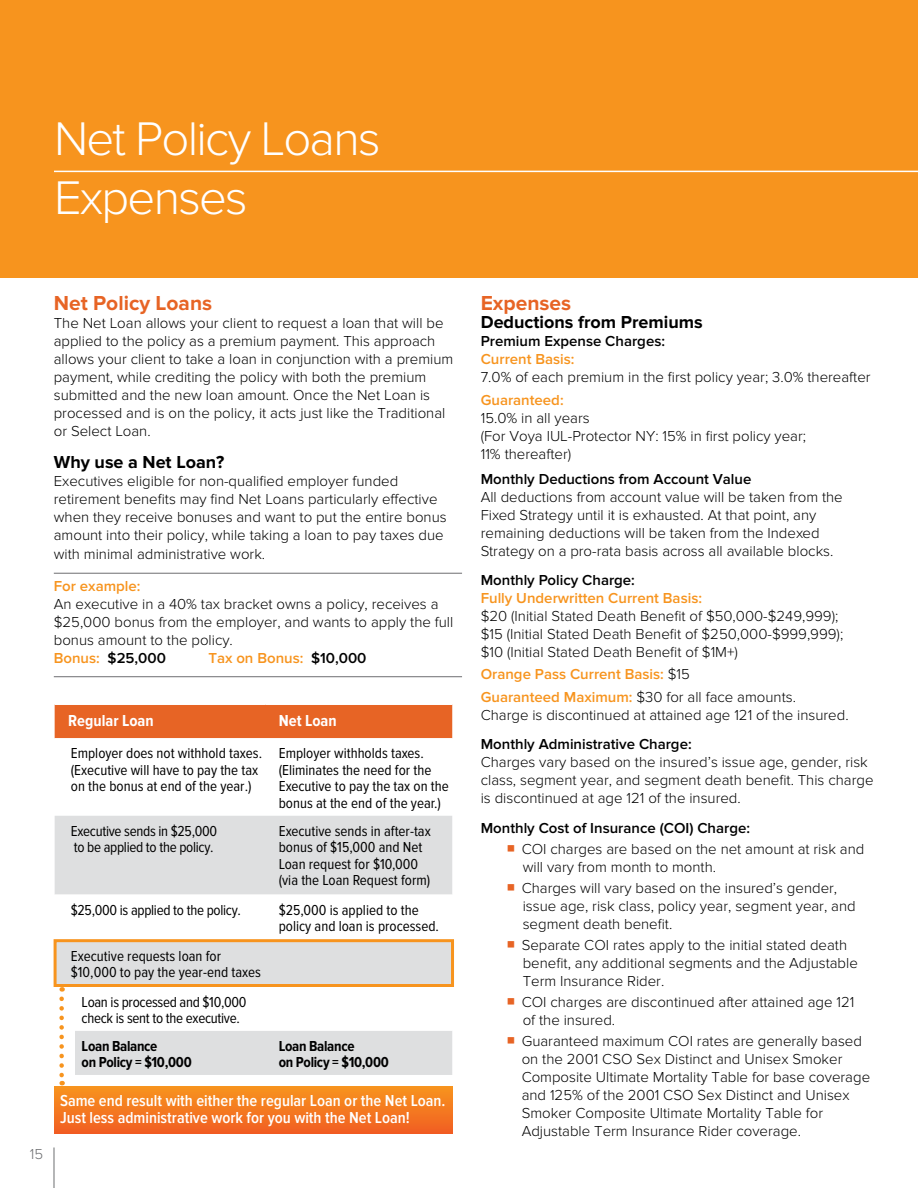
<style>
.page{position:relative;width:918px;height:1188px;background:#fff}
.page>*{position:absolute;margin:0;border:0;box-sizing:border-box;transform-origin:0 0}
.t1{font:300 48.9px/58.8px "Proxima Nova";letter-spacing:-.035em;color:#fff}
.t2{font:700 21px "Proxima Nova";color:#e76425}
.t3{font:700 18px "Proxima Nova";color:#000}
.t4{font:600 16.5px/16.5px "Proxima Nova Cond";color:#fff}
.t5{font:700 16.5px "Proxima Nova Cond";color:#fff}
.t6{font:300 15px/18px "Proxima Nova";color:#000}
.t7{font:15px/16.5px "Proxima Nova Cond";color:#000}
.t8{font:600 15px/22.6px "Proxima Nova";color:#f7941e}
.t9{font:600 15px "Proxima Nova";color:#000}
.t10{font:15px/16.5px "Proxima Nova Cond";letter-spacing:-.02em;color:#000}
.t11{font:700 15px/16.5px "Proxima Nova Cond";letter-spacing:-.02em;color:#000}
.t12{font:300 15px "Proxima Nova";color:#6d6e71}
.s1{font-weight:600;color:#f7941e}
.s2{font-weight:600}
.s3{color:#000}
.s4{font-weight:300;color:#000}
</style>
<div class="page">
<div style="left:0;top:0;width:918px;height:278px;background:#f7941e"></div>
<hr style="left:54px;top:171px;width:864px;height:1px;background:#fff">
<hr style="left:54px;top:573px;width:408px;height:1px;background:#6d6e71">
<hr style="left:54px;top:676px;width:408px;height:1px;background:#6d6e71">
<div style="left:55px;top:705px;width:397px;height:34px;background:#e76425"></div>
<div style="left:55px;top:816px;width:397px;height:259px;background:#dedfe0"></div>
<svg style="left:55px;top:895px;width:397px;height:136px"></svg>
<div style="left:54px;top:1086px;width:398px;height:48px;background:linear-gradient(to bottom,#f7951e,#f15e22)"></div>
<div style="left:54px;top:939px;width:400px;height:48px;border:3px solid #f7941e"></div>
<div style="left:48px;top:1026px;width:27px;height:53px;background:#fff"></div>
<svg style="left:59px;top:999px;width:5px;height:86px"></svg>
<hr style="left:54px;top:1148px;width:1px;height:40px;background:#6d6e71">
<h1 class="t1" style="left:54px;top:110px;width:328px">Net Policy Loans<br>Expenses</h1>
<h2 class="t2" style="left:54px;top:291px;width:160px">Net Policy Loans</h2>
<p class="t6" style="left:54px;top:315px;width:401px">The Net Loan allows your client to request a loan that will be applied to the policy as a premium payment. This approach allows your client to take a loan in conjunction with a premium payment, while crediting the policy with both the premium submitted and the new loan amount. Once the Net Loan is processed and is on the policy, it acts just like the Traditional or Select Loan.</p>
<p class="t3" style="left:54px;top:451px;width:172px">Why use a Net Loan?</p>
<p class="t6" style="left:54px;top:472px;width:394px">Executives eligible for non-qualified employer funded retirement benefits may find Net Loans particularly effective when they receive bonuses and want to put the entire bonus amount into their policy, while taking a loan to pay taxes due</p>
<p class="t6" style="left:54px;top:546px;width:213px">with minimal administrative work.</p>
<p class="t8" style="left:54px;top:575px;width:88px">For example:</p>
<p class="t6" style="left:54px;top:595px;width:401px">An executive in a 40% tax bracket owns a policy, receives a $25,000 bonus from the employer, and wants to apply the full bonus amount to the policy.<br><span class="s1">Bonus:</span> <span class="s2">$25,000</span></p>
<p class="t8" style="left:208px;top:647px;width:160px">Tax on Bonus: <span class="s3">$10,000</span></p>
<p class="t12" style="left:30px;top:1146px;width:15px">15</p>
<p class="t5" style="left:68px;top:711px;width:87px">Regular Loan</p>
<p class="t5" style="left:279px;top:711px;width:59px">Net Loan</p>
<p class="t7" style="left:71px;top:745px;width:193px">Employer does not withhold taxes. (Executive will have to pay the tax on the bonus at end of the year.)</p>
<p class="t7" style="left:279px;top:745px;width:172px">Employer withholds taxes. (Eliminates the need for the<br>Executive to pay the tax on the bonus at the end of the year.)</p>
<p class="t10" style="left:71px;top:823px;width:148px">Executive sends in $25,000 to be applied to the policy.</p>
<p class="t7" style="left:279px;top:823px;width:154px">Executive sends in after-tax bonus of $15,000 and Net<br>Loan request for $10,000 (via the Loan Request form)</p>
<p class="t10" style="left:71px;top:902px;width:172px">$25,000 is applied to the policy.</p>
<p class="t7" style="left:279px;top:902px;width:162px">$25,000 is applied to the policy and loan is processed.</p>
<p class="t7" style="left:71px;top:948px;width:192px">Executive requests loan for $10,000 to pay the year-end taxes</p>
<p class="t10" style="left:82px;top:994px;width:167px">Loan is processed and $10,000 check is sent to the executive.</p>
<p class="t11" style="left:82px;top:1038px;width:112px">Loan Balance<br>on Policy = $10,000</p>
<p class="t11" style="left:279px;top:1038px;width:112px">Loan Balance<br>on Policy = $10,000</p>
<p class="t4" style="left:60px;top:1093px;width:387px">Same end result with either the regular Loan or the Net Loan.<br>Just less administrative work for you with the Net Loan!</p>
<h2 class="t2" style="left:481px;top:291px;width:92px">Expenses</h2>
<p class="t3" style="left:481px;top:312px;width:223px">Deductions from Premiums</p>
<p class="t9" style="left:481px;top:333px;width:186px">Premium Expense Charges:</p>
<p class="t8" style="left:481px;top:348px;width:95px">Current Basis:</p>
<p class="t6" style="left:481px;top:368px;width:391px">7.0% of each premium in the first policy year; 3.0% thereafter</p>
<p class="t8" style="left:481px;top:389px;width:84px">Guaranteed:</p>
<p class="t6" style="left:481px;top:409px;width:327px">15.0% in all years<br>(For Voya IUL-Protector NY: 15% in first policy year;<br>11% thereafter)</p>
<p class="t9" style="left:481px;top:470px;width:272px">Monthly Deductions from Account Value</p>
<p class="t6" style="left:481px;top:488px;width:364px">All deductions from account value will be taken from the Fixed Strategy until it is exhausted. At that point, any remaining deductions will be taken from the Indexed Strategy on a pro-rata basis across all available blocks.</p>
<p class="t9" style="left:481px;top:571px;width:156px">Monthly Policy Charge:</p>
<p class="t8" style="left:481px;top:587px;width:223px">Fully Underwritten Current Basis:</p>
<p class="t6" style="left:481px;top:607px;width:364px">$20 (Initial Stated Death Benefit of $50,000-$249,999); $15 (Initial Stated Death Benefit of $250,000-$999,999); $10 (Initial Stated Death Benefit of $1M+)</p>
<p class="t8" style="left:481px;top:663px;width:317px">Orange Pass Current Basis: <span class="s4">$15<br></span>Guaranteed Maximum: <span class="s4">$30 for all face amounts.</span></p>
<p class="t6" style="left:481px;top:706px;width:369px">Charge is discontinued at attained age 121 of the insured.</p>
<p class="t9" style="left:481px;top:736px;width:212px">Monthly Administrative Charge:</p>
<p class="t6" style="left:481px;top:754px;width:394px">Charges vary based on the insured’s issue age, gender, risk class, segment year, and segment death benefit. This charge is discontinued at age 121 of the insured.</p>
<p class="t9" style="left:481px;top:819px;width:271px">Monthly Cost of Insurance (COI) Charge:</p>
<p class="t6" style="left:522px;top:840px;width:344px">COI charges are based on the net amount at risk and will vary from month to month.</p>
<p class="t6" style="left:522px;top:879px;width:336px">Charges will vary based on the insured’s gender, issue age, risk class, policy year, segment year, and segment death benefit.</p>
<p class="t6" style="left:522px;top:936px;width:338px">Separate COI rates apply to the initial stated death benefit, any additional segments and the Adjustable<br>Term Insurance Rider.</p>
<p class="t6" style="left:522px;top:993px;width:334px">COI charges are discontinued after attained age 121 of the insured.</p>
<p class="t6" style="left:522px;top:1032px;width:350px">Guaranteed maximum COI rates are generally based on the 2001 CSO Sex Distinct and Unisex Smoker Composite Ultimate Mortality Table for base coverage and 125% of the 2001 CSO Sex Distinct and Unisex Smoker Composite Ultimate Mortality Table for Adjustable Term Insurance Rider coverage.</p>
</div>
